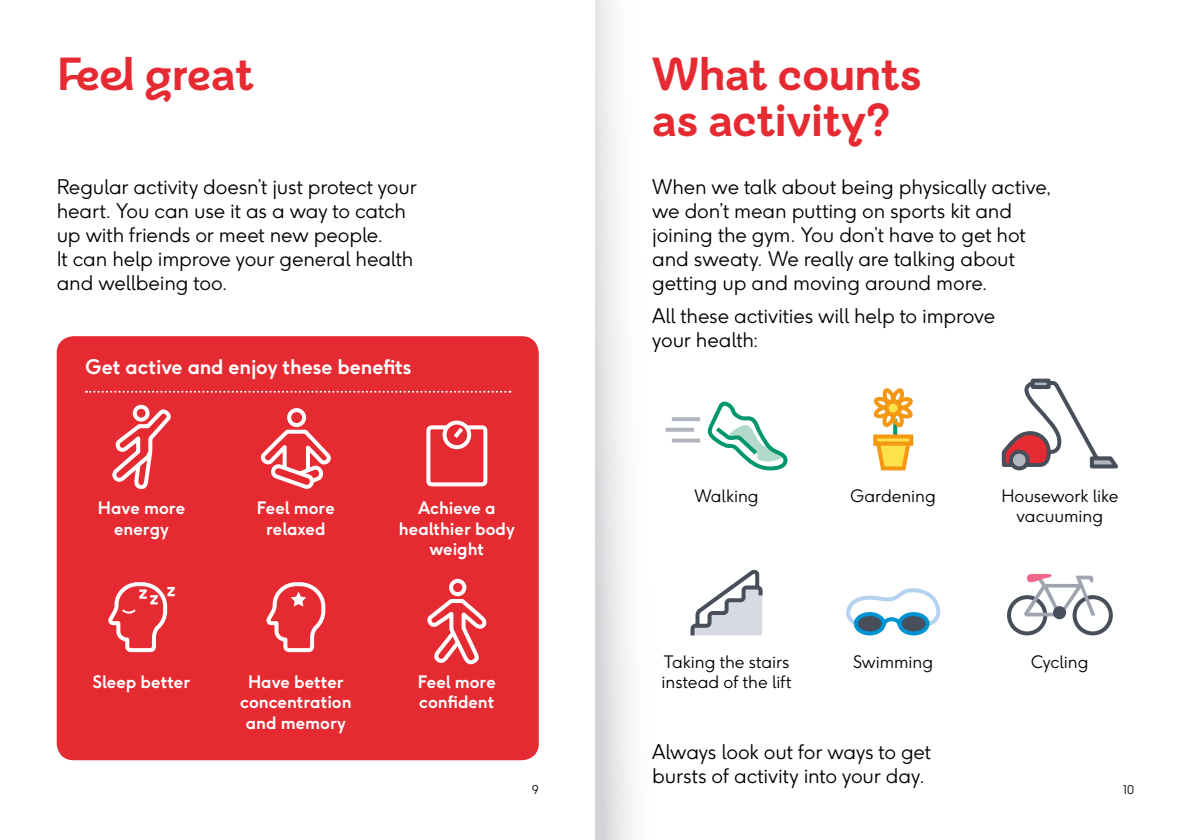
<style>
.page{position:relative;width:1191px;height:840px;background:#fff}
.page>*{position:absolute;margin:0;border:0;box-sizing:border-box;transform-origin:0 0}
.t1{font:700 46px/46px "BHF";letter-spacing:-.005em;color:#e62a32}
.t2{font:300 20px/24px "F37 Ginger";letter-spacing:-.005em;color:#000}
.t3{font:700 20px "F37 Ginger";letter-spacing:-.01em;color:#fff}
.t4{font:700 17px/20.4px "F37 Ginger";color:#fff;text-align:center}
.t5{font:300 17px/20.4px "F37 Ginger";color:#000;text-align:center}
.t6{font:300 12px "F37 Ginger";color:#000}
</style>
<div class="page">
<svg style="left:707px;top:401px;width:81px;height:70px"></svg>
<svg style="left:669px;top:427px;width:25px;height:4px"></svg>
<svg style="left:672px;top:417px;width:28px;height:4px"></svg>
<svg style="left:672px;top:438px;width:28px;height:4px"></svg>
<svg style="left:690px;top:569px;width:73px;height:67px"></svg>
<div style="left:1007px;top:594px;width:40px;height:41px;border:4px solid #484f5b;border-radius:50%"></div>
<div style="left:1072px;top:594px;width:40px;height:41px;border:4px solid #484f5b;border-radius:50%"></div>
<svg style="left:1024px;top:573px;width:71px;height:43px"></svg>
<div style="left:1053px;top:605px;width:13px;height:14px;background:#484f5b;border-radius:50%"></div>
<svg style="left:873px;top:388px;width:41px;height:83px"></svg>
<svg style="left:899px;top:613px;width:28px;height:20px"></svg>
<div style="left:897px;top:611px;width:32px;height:24px;border:4px solid #0093d3;border-radius:50%"></div>
<svg style="left:855px;top:613px;width:28px;height:20px"></svg>
<div style="left:853px;top:611px;width:32px;height:24px;border:4px solid #0093d3;border-radius:50%"></div>
<svg style="left:846px;top:588px;width:95px;height:40px"></svg>
<svg style="left:1001px;top:379px;width:117px;height:92px"></svg>
<svg style="left:1030px;top:378px;width:20px;height:11px"></svg>
<div style="left:57px;top:336px;width:482px;height:423px;background:#e62a32;border-radius:17px"></div>
<svg style="left:108px;top:582px;width:67px;height:71px"></svg>
<svg style="left:266px;top:582px;width:60px;height:71px"></svg>
<div style="left:449px;top:578px;width:17px;height:18px;border:4px solid #fff;border-radius:50%"></div>
<svg style="left:427px;top:600px;width:60px;height:65px"></svg>
<svg style="left:86px;top:390px;width:424px;height:99px"></svg>
<svg style="left:595px;top:0;width:74px;height:839px"></svg>
<h1 class="t1" style="left:57px;top:51px;width:199px">Feel great</h1>
<p class="t2" style="left:57px;top:175px;width:361px">Regular activity doesn’t just protect your heart. You can use it as a way to catch up with friends or meet new people.<br>It can help improve your general health and wellbeing too.</p>
<p class="t3" style="left:86px;top:353px;width:328px">Get active and enjoy these benefits</p>
<h1 class="t1" style="left:652px;top:51px;width:271px">What counts as activity?</h1>
<p class="t2" style="left:652px;top:174px;width:401px">When we talk about being physically active, we don’t mean putting on sports kit and joining the gym. You don’t have to get hot and sweaty. We really are talking about getting up and moving around more.</p>
<p class="t2" style="left:652px;top:303px;width:344px">All these activities will help to improve your health:</p>
<p class="t4" style="left:98px;top:497px;width:89px">Have more energy</p>
<p class="t4" style="left:257px;top:497px;width:80px">Feel more relaxed</p>
<p class="t4" style="left:399px;top:497px;width:117px">Achieve a healthier body weight</p>
<p class="t5" style="left:694px;top:485px;width:66px">Walking</p>
<p class="t5" style="left:850px;top:485px;width:87px">Gardening</p>
<p class="t5" style="left:1001px;top:485px;width:119px">Housework like vacuuming</p>
<p class="t4" style="left:93px;top:670px;width:99px">Sleep better</p>
<p class="t4" style="left:240px;top:670px;width:113px">Have better concentration and memory</p>
<p class="t4" style="left:418px;top:670px;width:80px;text-align:left">Feel more confident</p>
<p class="t5" style="left:661px;top:651px;width:131px;text-align:left">Taking the stairs instead of the lift</p>
<p class="t5" style="left:853px;top:651px;width:82px">Swimming</p>
<p class="t5" style="left:1031px;top:651px;width:59px">Cycling</p>
<p class="t2" style="left:652px;top:739px;width:280px">Always look out for ways to get bursts of activity into your day.</p>
<p class="t6" style="left:532px;top:782px;width:9px">9</p>
<p class="t6" style="left:1123px;top:782px;width:13px">10</p>
</div>
